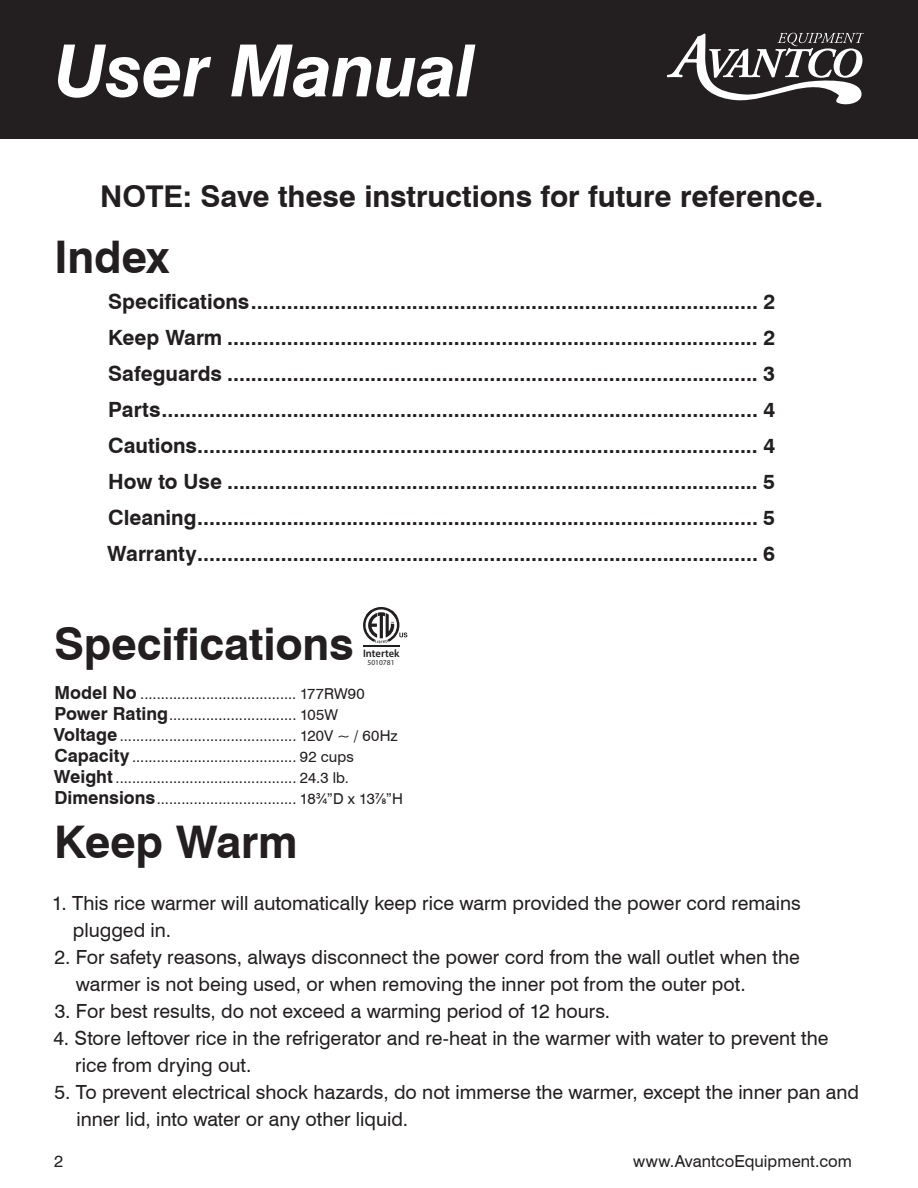
<style>
.page{position:relative;width:918px;height:1188px;background:#fff}
.page>*{position:absolute;margin:0;border:0;box-sizing:border-box;transform-origin:0 0}
.t1{font:italic 700 72px "Swiss 721 BT";letter-spacing:-.01em;color:#fff}
.t2{font:700 45px "Swiss 721 BT";letter-spacing:-.005em;color:#231f20}
.t3{font:700 30px "Swiss 721 BT";letter-spacing:-.005em;color:#231f20}
.t4{font:700 21px/36px "Swiss 721 BT";letter-spacing:-.005em;color:#231f20;text-align:justify}
.t5{font:19.5px/27px "Swiss 721 BT";color:#231f20}
.t6{font:16.5px "Swiss 721 BT";letter-spacing:.005em;color:#231f20}
.t7{font:15px/21px "Swiss 721 BT";letter-spacing:.005em;color:#231f20}
.t8{font:600 10.95px "Myriad Pro";color:#231f20}
.t9{font:7.5px "Myriad Pro";color:#231f20}
.s1{font-weight:700;font-size:18px}
.s2{font-family:"Lato";font-weight:500}
</style>
<div class="page">
<div style="left:0;top:0;width:918px;height:138px;background:#231f20"></div>
<svg style="left:667px;top:33px;width:197px;height:72px"></svg>
<svg style="left:363px;top:607px;width:44px;height:36px"></svg>
<hr style="left:363px;top:646px;width:36px;height:1px;background:#231f20">
<h1 class="t1" style="left:54px;top:27px;width:423px">User Manual</h1>
<h3 class="t3" style="left:100px;top:178px;width:725px">NOTE: Save these instructions for future reference.</h3>
<h2 class="t2" style="left:54px;top:229px;width:117px">Index</h2>
<p class="t4" style="left:107px;top:283px;width:670px">Specifications..................................................................................... 2<br>Keep Warm ......................................................................................... 2<br>Safeguards ......................................................................................... 3<br>Parts.................................................................................................... 4<br>Cautions.............................................................................................. 4<br>How to Use ......................................................................................... 5<br>Cleaning.............................................................................................. 5<br>Warranty.............................................................................................. 6</p>
<h2 class="t2" style="left:54px;top:616px;width:301px">Specifications</h2>
<p class="t7" style="left:54px;top:683px;width:351px"><span class="s1">Model No</span> ...................................... 177RW90<br><span class="s1">Power Rating</span>............................... 105W <span class="s1">Voltage</span> ........................................... 120V ~ / 60Hz <span class="s1">Capacity</span> ........................................ 92 cups <span class="s1">Weight</span> ............................................ 24.3 lb.<br><span class="s1">Dimensions</span>.................................. 18<span class="s2">3/4</span>”D x 13<span class="s2">7/8</span>”H</p>
<h2 class="t2" style="left:54px;top:814px;width:245px">Keep Warm</h2>
<p class="t5" style="left:73px;top:889px;width:730px;text-indent:-21px">1. This rice warmer will automatically keep rice warm provided the power cord remains plugged in.</p>
<p class="t5" style="left:76px;top:943px;width:725px;text-indent:-21px">2. For safety reasons, always disconnect the power cord from the wall outlet when the warmer is not being used, or when removing the inner pot from the outer pot.</p>
<p class="t5" style="left:55px;top:997px;width:557px">3. For best results, do not exceed a warming period of 12 hours.</p>
<p class="t5" style="left:75px;top:1024px;width:755px;text-indent:-22px">4. Store leftover rice in the refrigerator and re-heat in the warmer with water to prevent the rice from drying out.</p>
<p class="t5" style="left:77px;top:1078px;width:784px;text-indent:-22px">5. To prevent electrical shock hazards, do not immerse the warmer, except the inner pan and inner lid, into water or any other liquid.</p>
<p class="t8" style="left:363px;top:647px;width:38px">Intertek</p>
<p class="t9" style="left:368px;top:658px;width:28px">5010781</p>
<p class="t6" style="left:54px;top:1151px;width:11px">2</p>
<p class="t6" style="left:633px;top:1151px;width:220px">www.AvantcoEquipment.com</p>
</div>
